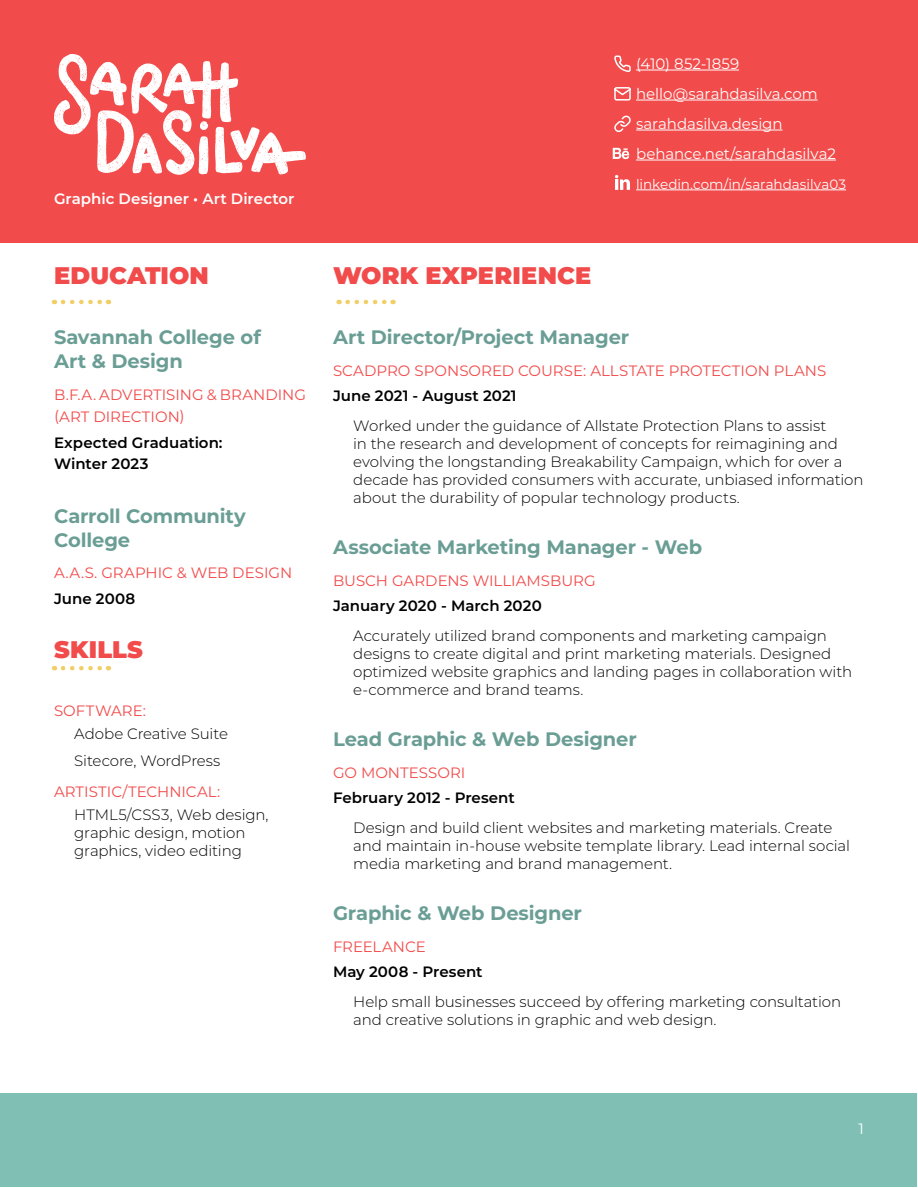
<style>
.page{position:relative;width:918px;height:1188px;background:#fff}
.page>*{position:absolute;margin:0;border:0;box-sizing:border-box;transform-origin:0 0}
.t1{font:900 24px "Montserrat";letter-spacing:.005em;color:#f24b4b}
.t2{font:700 19.5px/24px "Montserrat";letter-spacing:-.01em;color:#6a9e95}
.t3{font:300 15px/18px "Montserrat";letter-spacing:-.005em;color:#000101}
.t4{font:15px/22.5px "Montserrat";color:#f24b4b}
.t5{font:600 15px/21px "Montserrat";color:#000}
.t6{font:15px/30px "Montserrat";color:#fff}
.t7{font:600 15px "Montserrat";color:#fff}
.t8{font:13.5px "Montserrat";color:#fff}
</style>
<div class="page">
<div style="left:0;top:0;width:918px;height:243px;background:#f24b4b"></div>
<svg style="left:54px;top:54px;width:252px;height:121px"></svg>
<hr style="left:636px;top:70px;width:103px;height:1px;background:#fff">
<hr style="left:636px;top:100px;width:182px;height:1px;background:#fff">
<hr style="left:636px;top:130px;width:147px;height:1px;background:#fff">
<hr style="left:636px;top:160px;width:200px;height:1px;background:#fff">
<hr style="left:636px;top:190px;width:210px;height:1px;background:#fff">
<svg style="left:63px;top:300px;width:46px;height:4px"></svg>
<svg style="left:63px;top:666px;width:46px;height:4px"></svg>
<svg style="left:348px;top:300px;width:46px;height:4px"></svg>
<svg style="left:614px;top:55px;width:17px;height:17px"></svg>
<svg style="left:614px;top:87px;width:17px;height:14px"></svg>
<svg style="left:614px;top:115px;width:17px;height:17px"></svg>
<svg style="left:615px;top:175px;width:15px;height:15px"></svg>
<svg style="left:613px;top:148px;width:17px;height:11px"></svg>
<div style="left:1px;top:1093px;width:916px;height:94px;background:#80bfb4"></div>
<p class="t7" style="left:54px;top:188px;width:242px">Graphic Designer • Art Director</p>
<h1 class="t1" style="left:54px;top:258px;width:156px">EDUCATION</h1>
<h2 class="t2" style="left:54px;top:325px;width:208px">Savannah College of<br>Art &amp; Design</h2>
<p class="t4" style="left:54px;top:383px;width:253px">B.F.A. ADVERTISING &amp; BRANDING (ART DIRECTION)</p>
<p class="t5" style="left:54px;top:431px;width:170px">Expected Graduation:<br>Winter 2023</p>
<h2 class="t2" style="left:54px;top:503px;width:193px">Carroll Community<br>College</h2>
<p class="t4" style="left:54px;top:561px;width:240px">A.A.S. GRAPHIC &amp; WEB DESIGN</p>
<p class="t5" style="left:54px;top:587px;width:83px">June 2008</p>
<h1 class="t1" style="left:54px;top:631px;width:91px">SKILLS</h1>
<p class="t4" style="left:54px;top:699px;width:94px">SOFTWARE:</p>
<p class="t3" style="left:74px;top:720px;width:155px;line-height:27px">Adobe Creative Suite<br>Sitecore, WordPress</p>
<p class="t4" style="left:54px;top:780px;width:168px">ARTISTIC/TECHNICAL:</p>
<p class="t3" style="left:74px;top:805px;width:196px">HTML5/CSS3, Web design, graphic design, motion graphics, video editing</p>
<h1 class="t1" style="left:333px;top:258px;width:260px">WORK EXPERIENCE</h1>
<p class="t6" style="left:636px;top:48px;width:201px">(410) 852-1859 hello@sarahdasilva.com sarahdasilva.design behance.net/sarahdasilva2</p>
<p class="t8" style="left:636px;top:174px;width:211px">linkedin.com/in/sarahdasilva03</p>
<h2 class="t2" style="left:333px;top:325px;width:298px">Art Director/Project Manager</h2>
<p class="t4" style="left:333px;top:359px;width:495px">SCADPRO SPONSORED COURSE: ALLSTATE PROTECTION PLANS</p>
<p class="t5" style="left:333px;top:385px;width:185px">June 2021 - August 2021</p>
<p class="t3" style="left:353px;top:417px;width:512px">Worked under the guidance of Allstate Protection Plans to assist<br>in the research and development of concepts for reimagining and evolving the longstanding Breakability Campaign, which for over a decade has provided consumers with accurate, unbiased information about the durability of popular technology products.</p>
<h2 class="t2" style="left:333px;top:535px;width:371px">Associate Marketing Manager - Web</h2>
<p class="t4" style="left:333px;top:569px;width:264px">BUSCH GARDENS WILLIAMSBURG</p>
<p class="t5" style="left:333px;top:595px;width:210px">January 2020 - March 2020</p>
<p class="t3" style="left:353px;top:627px;width:501px">Accurately utilized brand components and marketing campaign designs to create digital and print marketing materials. Designed optimized website graphics and landing pages in collaboration with e-commerce and brand teams.</p>
<h2 class="t2" style="left:333px;top:727px;width:305px">Lead Graphic &amp; Web Designer</h2>
<p class="t4" style="left:333px;top:761px;width:134px">GO MONTESSORI</p>
<p class="t5" style="left:333px;top:787px;width:183px">February 2012 - Present</p>
<p class="t3" style="left:353px;top:819px;width:498px">Design and build client websites and marketing materials. Create and maintain in-house website template library. Lead internal social media marketing and brand management.</p>
<h2 class="t2" style="left:333px;top:901px;width:251px">Graphic &amp; Web Designer</h2>
<p class="t4" style="left:333px;top:935px;width:94px">FREELANCE</p>
<p class="t5" style="left:333px;top:961px;width:151px">May 2008 - Present</p>
<p class="t3" style="left:353px;top:993px;width:489px">Help small businesses succeed by offering marketing consultation and creative solutions in graphic and web design.</p>
<p class="t6" style="left:859px;top:1113px;width:7px">1</p>
</div>
